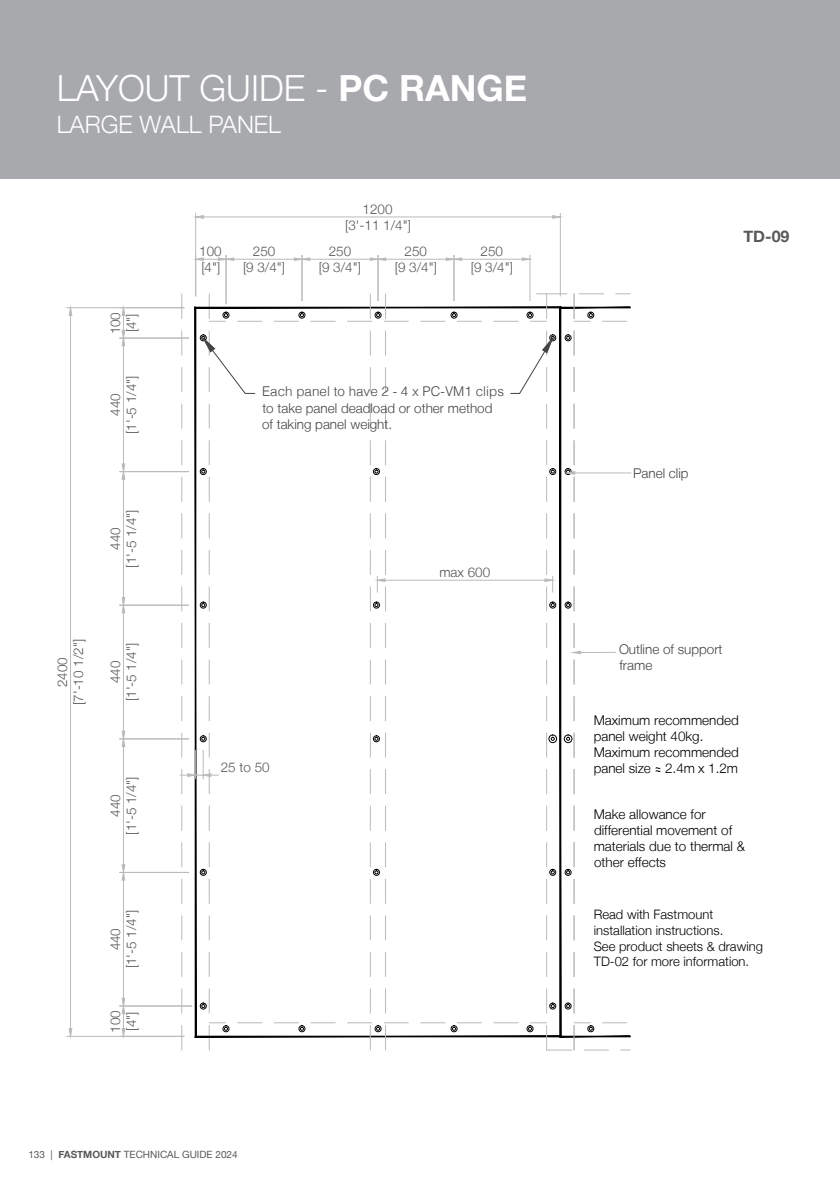
<style>
.page{position:relative;width:840px;height:1191px;background:#fff}
.page>*{position:absolute;margin:0;border:0;box-sizing:border-box;transform-origin:0 0}
.t1{font:300 36px "Helvetica Neue";color:#fff}
.t2{font:300 24px "Helvetica Neue";color:#fff}
.t3{font:700 16px "Helvetica Neue";color:#58595b}
.t4{font:300 13.4px/16px "Helvetica Neue LT";color:#545554;text-align:center}
.t5{font:300 13.4px/16px "Helvetica Neue LT";color:#000}
.t6{font:300 13.4px/16px "Helvetica Neue LT";color:#464646}
.t7{font:300 13.4px/16px "Helvetica Neue LT";color:#434343}
.t8{font:300 13.4px "Helvetica";color:#464646}
.t9{font:300 13px/15.6px "Helvetica Neue";color:#000}
.t10{font:10px "Helvetica Neue";color:#58595b}
.s1{font-weight:700}
.s2{font-family:"ISOCPEUR";font-weight:400;font-size:14.8px}
</style>
<div class="page">
<div style="left:0;top:0;width:839px;height:179px;background:#a7a9ac"></div>
<svg style="left:66px;top:213px;width:566px;height:838px"></svg>
<hr style="left:67px;top:1035px;width:117px;height:1px;background:#bababa">
<hr style="left:67px;top:307px;width:117px;height:1px;background:#bababa">
<hr style="left:70px;top:315px;width:1px;height:713px;background:#bababa">
<svg style="left:68px;top:1027px;width:5px;height:10px"></svg>
<svg style="left:68px;top:307px;width:5px;height:9px"></svg>
<hr style="left:195px;top:213px;width:1px;height:83px;background:#bababa">
<hr style="left:559px;top:213px;width:1px;height:83px;background:#bababa">
<hr style="left:203px;top:216px;width:349px;height:1px;background:#bababa">
<svg style="left:194px;top:215px;width:10px;height:4px"></svg>
<svg style="left:551px;top:215px;width:10px;height:4px"></svg>
<hr style="left:120px;top:1005px;width:72px;height:1px;background:#bababa">
<hr style="left:123px;top:880px;width:1px;height:118px;background:#bababa">
<svg style="left:121px;top:997px;width:5px;height:40px"></svg>
<hr style="left:120px;top:872px;width:68px;height:1px;background:#bababa">
<hr style="left:123px;top:746px;width:1px;height:118px;background:#bababa">
<svg style="left:121px;top:863px;width:5px;height:18px"></svg>
<hr style="left:120px;top:738px;width:68px;height:1px;background:#bababa">
<hr style="left:123px;top:613px;width:1px;height:118px;background:#bababa">
<svg style="left:121px;top:730px;width:5px;height:17px"></svg>
<hr style="left:120px;top:604px;width:68px;height:1px;background:#bababa">
<hr style="left:123px;top:479px;width:1px;height:118px;background:#bababa">
<svg style="left:121px;top:596px;width:5px;height:18px"></svg>
<hr style="left:120px;top:471px;width:68px;height:1px;background:#bababa">
<hr style="left:123px;top:346px;width:1px;height:118px;background:#bababa">
<svg style="left:121px;top:463px;width:5px;height:17px"></svg>
<hr style="left:120px;top:337px;width:68px;height:1px;background:#bababa">
<svg style="left:121px;top:308px;width:5px;height:39px"></svg>
<hr style="left:225px;top:255px;width:1px;height:49px;background:#bababa">
<hr style="left:233px;top:259px;width:61px;height:1px;background:#bababa">
<svg style="left:194px;top:257px;width:40px;height:4px"></svg>
<hr style="left:301px;top:255px;width:1px;height:46px;background:#bababa">
<hr style="left:309px;top:259px;width:61px;height:1px;background:#bababa">
<svg style="left:293px;top:257px;width:17px;height:4px"></svg>
<hr style="left:377px;top:255px;width:1px;height:46px;background:#bababa">
<hr style="left:385px;top:259px;width:61px;height:1px;background:#bababa">
<svg style="left:369px;top:257px;width:17px;height:4px"></svg>
<hr style="left:453px;top:255px;width:1px;height:46px;background:#bababa">
<hr style="left:529px;top:255px;width:1px;height:46px;background:#bababa">
<hr style="left:461px;top:259px;width:61px;height:1px;background:#bababa">
<svg style="left:445px;top:257px;width:17px;height:4px"></svg>
<svg style="left:521px;top:257px;width:9px;height:4px"></svg>
<svg style="left:180px;top:733px;width:38px;height:61px"></svg>
<hr style="left:385px;top:579px;width:159px;height:1px;background:#bababa">
<svg style="left:543px;top:550px;width:11px;height:61px"></svg>
<svg style="left:369px;top:550px;width:17px;height:61px"></svg>
<svg style="left:201px;top:331px;width:55px;height:63px"></svg>
<svg style="left:509px;top:331px;width:45px;height:63px"></svg>
<h1 class="t1" style="left:57px;top:59px;width:472px">LAYOUT GUIDE - <span class="s1">PC RANGE</span></h1>
<h2 class="t2" style="left:57px;top:105px;width:226px">LARGE WALL PANEL</h2>
<p class="t4" style="left:345px;top:201px;width:67px">1200 [3'-11 1/4"]</p>
<p class="t4" style="left:107px;top:334px;width:24px;text-align:left;rotate:-90deg">100 [4"]</p>
<p class="t4" style="left:107px;top:434px;width:60px;rotate:-90deg">440<br>[1'-5 1/4"]</p>
<p class="t4" style="left:107px;top:567px;width:60px;rotate:-90deg">440<br>[1'-5 1/4"]</p>
<p class="t4" style="left:54px;top:705px;width:67px;rotate:-90deg">2400 [7'-10 1/2"]</p>
<p class="t4" style="left:107px;top:701px;width:60px;rotate:-90deg">440<br>[1'-5 1/4"]</p>
<p class="t4" style="left:107px;top:834px;width:60px;rotate:-90deg">440<br>[1'-5 1/4"]</p>
<p class="t4" style="left:107px;top:968px;width:60px;rotate:-90deg">440<br>[1'-5 1/4"]</p>
<p class="t4" style="left:107px;top:1032px;width:24px;text-align:left;rotate:-90deg">100 [4"]</p>
<p class="t4" style="left:199px;top:243px;width:24px;text-align:left">100 [4"]</p>
<p class="t4" style="left:243px;top:243px;width:44px">250<br>[9 3/4"]</p>
<p class="t4" style="left:319px;top:243px;width:44px">250<br>[9 3/4"]</p>
<p class="t4" style="left:394px;top:243px;width:44px">250<br>[9 3/4"]</p>
<p class="t4" style="left:470px;top:243px;width:44px">250<br>[9 3/4"]</p>
<p class="t8" style="left:262px;top:379px;width:243px">Each panel to have 2 - 4 x PC-VM1 clips</p>
<p class="t6" style="left:262px;top:400px;width:232px">to take panel deadload or other method of taking panel weight.</p>
<p class="t4" style="left:221px;top:759px;width:50px">25 to 50</p>
<p class="t4" style="left:439px;top:564px;width:52px">max 600</p>
<p class="t10" style="left:28px;top:1147px;width:211px">133 | <span class="s1">FASTMOUNT</span> TECHNICAL GUIDE 2024</p>
<p class="t3" style="left:743px;top:224px;width:47px">TD-09</p>
<p class="t7" style="left:632px;top:465px;width:57px">Panel clip</p>
<p class="t7" style="left:618px;top:641px;width:105px">Outline of support frame</p>
<p class="t5" style="left:593px;top:712px;width:146px">Maximum recommended panel weight 40kg.<br>Maximum recommended panel size <span class="s2">≈</span> 2.4m x 1.2m</p>
<p class="t5" style="left:593px;top:806px;width:153px">Make allowance for differential movement of materials due to thermal &amp; other effects</p>
<p class="t9" style="left:593px;top:906px;width:171px">Read with Fastmount installation instructions.<br>See product sheets &amp; drawing<br>TD-02 for more information.</p>
</div>
